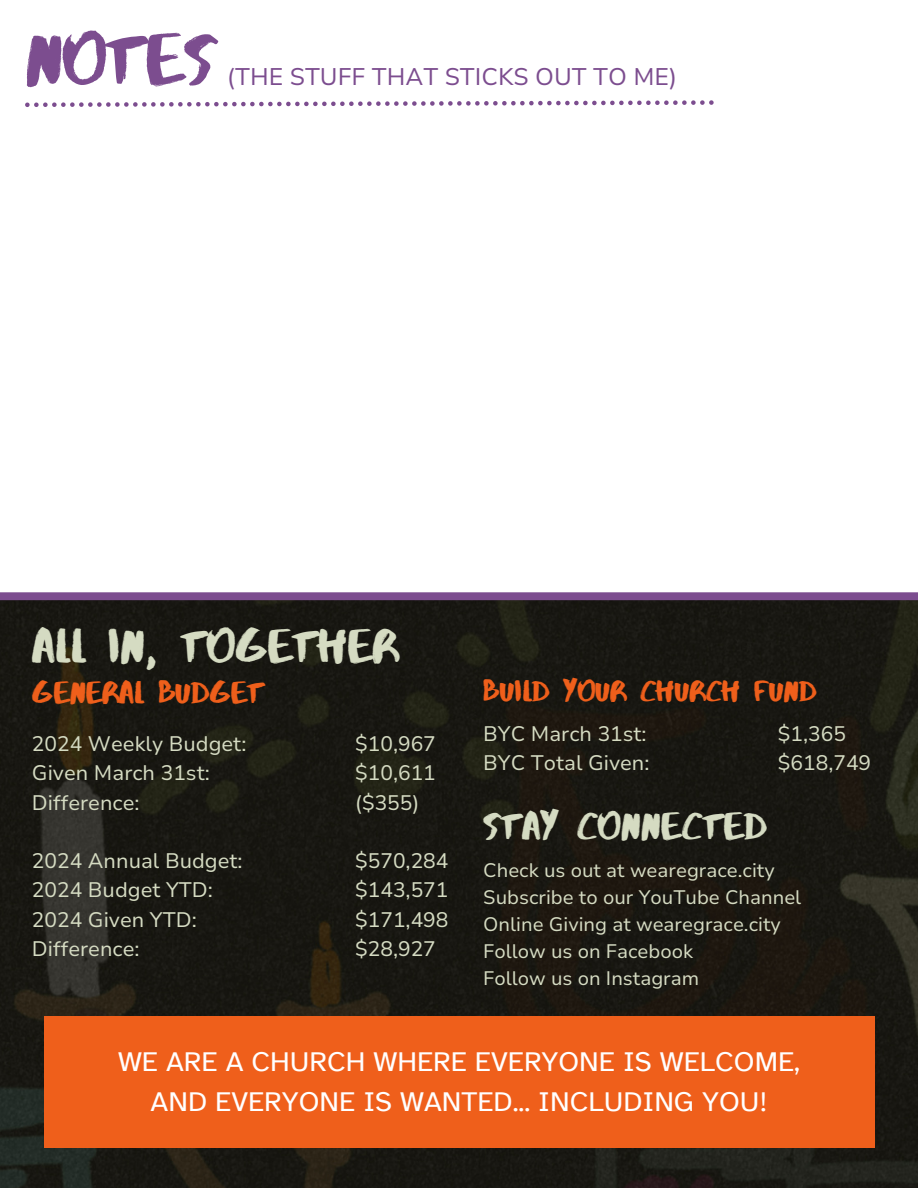
<style>
.page{position:relative;width:918px;height:1188px;background:#fff}
.page>*{position:absolute;margin:0;border:0;box-sizing:border-box;transform-origin:0 0}
.t1{font:73.5px "Abys";color:#7c4d8f}
.t2{font:48px "Abys";color:#d5dbc2}
.t3{font:39px "Abys";color:#d5dbc2}
.t4{font:31.5px "Abys";color:#ef5f1b}
.t5{font:30px "Abys";color:#ef5f1b}
.t6{font:28.5px/39.3px "Atkinson Hyperlegible";color:#fff;text-align:center}
.t7{font:24px "Nunito Sans 10 pt";color:#7c4d8f}
.t8{font:21px "Nunito Sans 10 pt";color:#d5dbc2}
.t9{font:19.5px "Nunito Sans 10 pt";color:#d5dbc2}
</style>
<div class="page">
<img style="left:0;top:600px;width:918px;height:588px">
<div style="left:44px;top:1016px;width:830px;height:132px;background:#ef5f1b"></div>
<svg style="left:25px;top:100px;width:689px;height:7px"></svg>
<div style="left:0;top:592px;width:918px;height:8px;background:#7c4d8f"></div>
<p class="t1" style="left:25px;top:14px;width:193px">NOTES</p>
<h2 class="t7" style="left:227px;top:61px;width:451px">(THE STUFF THAT STICKS OUT TO ME)</h2>
<h3 class="t2" style="left:32px;top:616px;width:368px">ALL IN, TOGETHER</h3>
<h5 class="t4" style="left:32px;top:673px;width:234px">GENERAL BUDGET</h5>
<p class="t8" style="left:32px;top:730px;width:216px">2024 Weekly Budget:</p>
<p class="t8" style="left:32px;top:759px;width:179px">Given March 31st:</p>
<p class="t8" style="left:32px;top:789px;width:109px">Difference:</p>
<p class="t8" style="left:32px;top:847px;width:212px">2024 Annual Budget:</p>
<p class="t8" style="left:32px;top:876px;width:183px">2024 Budget YTD:</p>
<p class="t8" style="left:32px;top:906px;width:166px">2024 Given YTD:</p>
<p class="t8" style="left:32px;top:935px;width:109px">Difference:</p>
<p class="t8" style="left:355px;top:730px;width:82px">$10,967</p>
<p class="t8" style="left:355px;top:759px;width:82px">$10,611</p>
<p class="t8" style="left:355px;top:789px;width:66px">($355)</p>
<p class="t8" style="left:355px;top:847px;width:95px">$570,284</p>
<p class="t8" style="left:355px;top:876px;width:95px">$143,571</p>
<p class="t8" style="left:355px;top:906px;width:95px">$171,498</p>
<p class="t8" style="left:355px;top:935px;width:82px">$28,927</p>
<h5 class="t5" style="left:483px;top:673px;width:335px">BUILD YOUR CHURCH FUND</h5>
<p class="t8" style="left:483px;top:719px;width:165px">BYC March 31st:</p>
<p class="t8" style="left:483px;top:749px;width:168px">BYC Total Given:</p>
<p class="t8" style="left:778px;top:719px;width:70px">$1,365</p>
<p class="t8" style="left:778px;top:749px;width:95px">$618,749</p>
<h4 class="t3" style="left:483px;top:802px;width:285px">STAY CONNECTED</h4>
<p class="t9" style="left:483px;top:857px;width:293px">Check us out at wearegrace.city</p>
<p class="t9" style="left:483px;top:884px;width:319px">Subscribe to our YouTube Channel</p>
<p class="t9" style="left:483px;top:911px;width:299px">Online Giving at wearegrace.city</p>
<p class="t9" style="left:483px;top:938px;width:211px">Follow us on Facebook</p>
<p class="t9" style="left:483px;top:965px;width:218px">Follow us on Instagram</p>
<h6 class="t6" style="left:118px;top:1042px;width:684px">WE ARE A CHURCH WHERE EVERYONE IS WELCOME,<br>AND EVERYONE IS WANTED... INCLUDING YOU!</h6>
</div>
